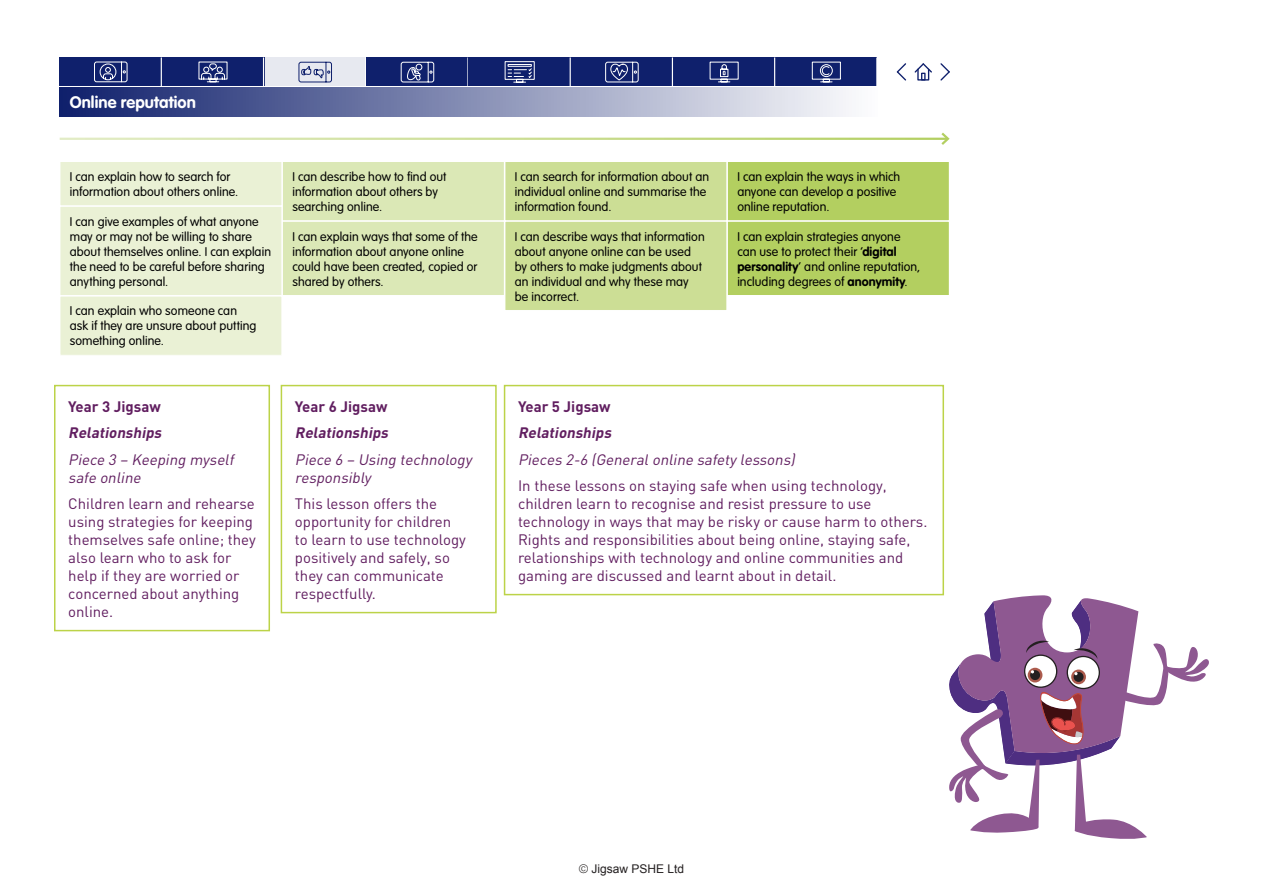
<style>
.page{position:relative;width:1263px;height:893px;background:#fff}
.page>*{position:absolute;margin:0;border:0;box-sizing:border-box;transform-origin:0 0}
.t1{font:700 16.5px "VAG Rounded";letter-spacing:.005em;color:#fff}
.t2{font:15px/18px "DIN";color:#611e60}
.t3{font:italic 15px/18px "DIN";color:#611e60}
.t4{font:italic 700 15px "DIN";color:#611e60}
.t5{font:700 15px "DIN";color:#611e60}
.t6{font:300 12.45px/15px "VAG Rounded";letter-spacing:.005em;color:#000}
.t7{font:12px "Arial";color:#231f20}
.s1{font-weight:700}
.s2{font-weight:300}
</style>
<div class="page">
<div style="left:60px;top:161px;width:222px;height:45px;background:#eaf1d5"></div>
<div style="left:60px;top:161px;width:222px;height:45px;border:1px solid #fff"></div>
<div style="left:60px;top:206px;width:222px;height:89px;background:#eaf1d5"></div>
<div style="left:60px;top:206px;width:222px;height:90px;border:1px solid #fff"></div>
<div style="left:60px;top:296px;width:222px;height:59px;background:#eaf1d5"></div>
<div style="left:60px;top:296px;width:222px;height:60px;border:1px solid #fff"></div>
<div style="left:505px;top:161px;width:222px;height:60px;background:#ccde95"></div>
<div style="left:505px;top:161px;width:222px;height:60px;border:1px solid #fff"></div>
<div style="left:505px;top:221px;width:222px;height:89px;background:#ccde95"></div>
<div style="left:505px;top:221px;width:222px;height:90px;border:1px solid #fff"></div>
<div style="left:727px;top:161px;width:222px;height:60px;background:#b3cf60"></div>
<div style="left:727px;top:161px;width:223px;height:60px;border:1px solid #fff"></div>
<div style="left:727px;top:221px;width:222px;height:74px;background:#b3cf60"></div>
<div style="left:727px;top:221px;width:223px;height:75px;border:1px solid #fff"></div>
<div style="left:282px;top:161px;width:222px;height:60px;background:#dbe8b6"></div>
<div style="left:282px;top:161px;width:223px;height:60px;border:1px solid #fff"></div>
<div style="left:282px;top:221px;width:222px;height:74px;background:#dbe8b6"></div>
<div style="left:282px;top:221px;width:223px;height:75px;border:1px solid #fff"></div>
<div style="left:60px;top:87px;width:817px;height:29px;background:linear-gradient(to right,#0f1f6b,#fdfdfe)"></div>
<svg style="left:939px;top:132px;width:11px;height:13px"></svg>
<div style="left:264px;top:57px;width:102px;height:29px;background:#e7e9f0"></div>
<svg style="left:365px;top:58px;width:1px;height:28px"></svg>
<svg style="left:298px;top:61px;width:34px;height:22px"></svg>
<svg style="left:897px;top:63px;width:9px;height:18px"></svg>
<svg style="left:940px;top:63px;width:10px;height:18px"></svg>
<div style="left:775px;top:57px;width:102px;height:29px;background:#0f206c"></div>
<svg style="left:876px;top:57px;width:1px;height:29px"></svg>
<svg style="left:811px;top:61px;width:30px;height:22px"></svg>
<div style="left:673px;top:57px;width:102px;height:29px;background:#0f206c"></div>
<svg style="left:774px;top:57px;width:1px;height:29px"></svg>
<svg style="left:709px;top:61px;width:30px;height:22px"></svg>
<div style="left:571px;top:57px;width:102px;height:29px;background:#0f206c"></div>
<svg style="left:672px;top:57px;width:1px;height:29px"></svg>
<svg style="left:605px;top:61px;width:34px;height:22px"></svg>
<div style="left:366px;top:57px;width:103px;height:29px;background:#0f206c"></div>
<hr style="left:467px;top:57px;width:2px;height:29px;background:#fff">
<svg style="left:400px;top:61px;width:35px;height:22px"></svg>
<div style="left:162px;top:57px;width:102px;height:29px;background:#0f206c"></div>
<svg style="left:263px;top:57px;width:1px;height:29px"></svg>
<svg style="left:198px;top:61px;width:30px;height:22px"></svg>
<div style="left:60px;top:57px;width:102px;height:29px;background:#0f206c"></div>
<svg style="left:161px;top:57px;width:1px;height:29px"></svg>
<svg style="left:94px;top:61px;width:34px;height:22px"></svg>
<div style="left:469px;top:57px;width:102px;height:29px;background:#0f206c"></div>
<svg style="left:570px;top:57px;width:1px;height:29px"></svg>
<svg style="left:504px;top:61px;width:31px;height:22px"></svg>
<svg style="left:914px;top:63px;width:18px;height:18px"></svg>
<div style="left:54px;top:385px;width:216px;height:246px;border:2px solid #bcd348"></div>
<div style="left:281px;top:385px;width:216px;height:228px;border:2px solid #bcd348"></div>
<div style="left:504px;top:385px;width:440px;height:210px;border:2px solid #bcd348"></div>
<svg style="left:949px;top:595px;width:260px;height:244px"></svg>
<p class="t1" style="left:70px;top:93px;width:128px">Online reputation</p>
<p class="t6" style="left:70px;top:169px;width:170px">I can explain how to search for information about others online.</p>
<p class="t6" style="left:70px;top:214px;width:203px">I can give examples of what anyone may or may not be willing to share about themselves online. I can explain the need to be careful before sharing anything personal.</p>
<p class="t6" style="left:70px;top:304px;width:188px">I can explain who someone can ask if they are unsure about putting something online.</p>
<p class="t5" style="left:68px;top:396px;width:94px">Year 3 Jigsaw</p>
<p class="t4" style="left:68px;top:423px;width:98px">Relationships</p>
<p class="t3" style="left:68px;top:450px;width:170px">Piece 3 – Keeping myself safe online</p>
<p class="t2" style="left:68px;top:494px;width:189px">Children learn and rehearse using strategies for keeping themselves safe online; they also learn who to ask for help if they are worried or concerned about anything online.</p>
<p class="t6" style="left:292px;top:169px;width:156px">I can describe how to find out information about others by searching online.</p>
<p class="t6" style="left:292px;top:229px;width:187px">I can explain ways that some of the information about anyone online could have been created, copied or shared by others.</p>
<p class="t5" style="left:295px;top:396px;width:94px">Year 6 Jigsaw</p>
<p class="t4" style="left:295px;top:423px;width:98px">Relationships</p>
<p class="t3" style="left:295px;top:450px;width:182px">Piece 6 – Using technology responsibly</p>
<p class="t2" style="left:295px;top:494px;width:172px">This lesson offers the opportunity for children to learn to use technology positively and safely, so they can communicate respectfully.</p>
<p class="t6" style="left:515px;top:169px;width:196px">I can search for information about an individual online and summarise the information found.</p>
<p class="t6" style="left:515px;top:229px;width:191px">I can describe ways that information about anyone online can be used by others to make judgments about an individual and why these may be incorrect.</p>
<p class="t6" style="left:737px;top:169px;width:164px">I can explain the ways in which anyone can develop a positive online reputation.</p>
<p class="t6" style="left:737px;top:229px;width:184px">I can explain strategies anyone can use to protect their ‘<span class="s1">digital personality</span>’ and online reputation, including degrees of <span class="s1">anonymity</span>.</p>
<p class="t5" style="left:518px;top:396px;width:94px">Year 5 Jigsaw</p>
<p class="t4" style="left:518px;top:423px;width:98px">Relationships</p>
<p class="t3" style="left:518px;top:450px;width:282px">Pieces 2-6 (Generalonline safety lessons)</p>
<p class="t2" style="left:518px;top:476px;width:411px">In these lessons on staying safe when using technology, children learn to recognise and resist pressure to use technology in ways that may be risky or cause harm to others.<br>Rights and responsibilities about being online, staying safe, relationships with technology and online communities and gaming are discussed and learnt about in detail.</p>
<p class="t7" style="left:579px;top:861px;width:107px"><span class="s2">©</span> Jigsaw PSHE Ltd</p>
</div>
